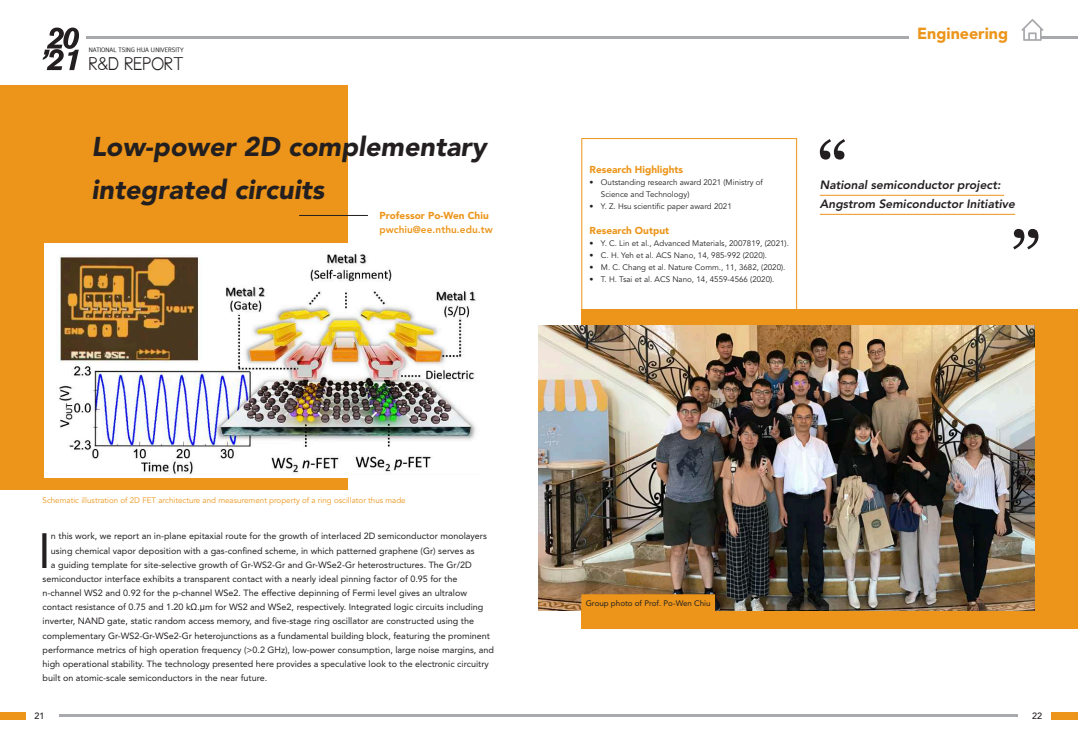
<style>
.page{position:relative;width:1078px;height:738px;background:#fff}
.page>*{position:absolute;margin:0;border:0;box-sizing:border-box;transform-origin:0 0}
.t1{font:49px "Avenir";color:#231f20}
.t2{font:italic 900 27px/42.5px "Avenir";color:#231f20}
.t3{font:18.6px "New Cicle Semi";color:#231f20}
.t4{font:900 16px "Avenir";color:#ec951a}
.t5{font:italic 800 12px/19px "Avenir";color:#231f20}
.t6{font:900 10px "Avenir";color:#ec951a}
.t7{font:800 10px "Avenir";letter-spacing:.005em;color:#ec951a}
.t8{font:9px "Avenir";color:#231f20}
.t9{font:500 9px "Avenir";color:#231f20}
.t10{font:8px/12px "Avenir";color:#231f20}
.t11{font:8px "Avenir";color:#ec951a}
.t12{font:8px "Avenir";color:#231f20}
.t13{font:6.5px "Anomoly";color:#231f20}
.s1{font-family:"Arial"}
</style>
<div class="page">
<div style="left:0;top:85px;width:347px;height:405px;background:#ec951a"></div>
<hr style="left:299px;top:215px;width:69px;height:1px;background:#231f20">
<div style="left:44px;top:243px;width:482px;height:234px;background:#fff"></div>
<img style="left:58px;top:253px;width:418px;height:221px">
<div style="left:581px;top:309px;width:496px;height:319px;background:#ec951a"></div>
<div style="left:581px;top:138px;width:216px;height:218px;border:1px solid #ec951a"></div>
<img style="left:539px;top:325px;width:495px;height:284px">
<hr style="left:819px;top:195px;width:184px;height:1px;background:#ec951a">
<hr style="left:819px;top:214px;width:195px;height:1px;background:#ec951a">
<svg style="left:819px;top:139px;width:25px;height:20px"></svg>
<svg style="left:1013px;top:229px;width:25px;height:20px"></svg>
<div style="left:581px;top:593px;width:134px;height:17px;background:#ec951a"></div>
<hr style="left:87px;top:36px;width:822px;height:3px;background:#a8a9ad">
<hr style="left:1041px;top:36px;width:36px;height:3px;background:#a8a9ad">
<svg style="left:1021px;top:19px;width:22px;height:22px"></svg>
<svg style="left:43px;top:28px;width:36px;height:42px"></svg>
<div style="left:0;top:711px;width:26px;height:8px;background:#ec951a"></div>
<div style="left:1050px;top:711px;width:27px;height:8px;background:#ec951a"></div>
<hr style="left:59px;top:713px;width:958px;height:3px;background:#a8a9ad">
<p class="t13" style="left:89px;top:46px;width:97px">NATIONAL TSING HUA UNIVERSITY</p>
<h3 class="t3" style="left:89px;top:54px;width:97px">R&amp;D REPORT</h3>
<h2 class="t2" style="left:91px;top:125px;width:396px">Low-power 2D complementary integrated circuits</h2>
<p class="t6" style="left:379px;top:209px;width:111px">Professor Po-Wen Chiu</p>
<p class="t7" style="left:379px;top:223px;width:115px">pwchiu@ee.nthu.edu.tw</p>
<p class="t11" style="left:43px;top:495px;width:364px">Schematic illustration of 2D FET architecture and measurement property of a ring oscillator thus made</p>
<h1 class="t1" style="left:38px;top:521px;width:14px">I</h1>
<p class="t8" style="left:51px;top:530px;width:437px">n this work, we report an in-plane epitaxial route for the growth of interlaced 2D semiconductor monolayers</p>
<p class="t8" style="left:51px;top:544px;width:425px">using chemical vapor deposition with a gas-confined scheme, in which patterned graphene (Gr) serves as</p>
<p class="t8" style="left:51px;top:559px;width:422px">a guiding template for site-selective growth of Gr-WS2-Gr and Gr-WSe2-Gr heterostructures. The Gr/2D</p>
<p class="t8" style="left:43px;top:573px;width:416px">semiconductor interface exhibits a transparent contact with a nearly ideal pinning factor of 0.95 for the</p>
<p class="t8" style="left:43px;top:587px;width:426px">n-channel WS2 and 0.92 for the p-channel WSe2. The effective depinning of Fermi level gives an ultralow</p>
<p class="t8" style="left:43px;top:601px;width:442px">contact resistance of 0.75 and 1.20 k<span class="s1">Ω</span>.<span class="s1">μ</span>m for WS2 and WSe2, respectively. Integrated logic circuits including</p>
<p class="t8" style="left:43px;top:615px;width:433px">inverter, NAND gate, static random access memory, and five-stage ring oscillator are constructed using the</p>
<p class="t8" style="left:43px;top:629px;width:449px">complementary Gr-WS2-Gr-WSe2-Gr heterojunctions as a fundamental building block, featuring the prominent</p>
<p class="t8" style="left:43px;top:644px;width:453px">performance metrics of high operation frequency (&gt;0.2 GHz), low-power consumption, large noise margins, and</p>
<p class="t8" style="left:43px;top:658px;width:448px">high operational stability. The technology presented here provides a speculative look to the electronic circuitry</p>
<p class="t8" style="left:43px;top:672px;width:226px">built on atomic-scale semiconductors in the near future.</p>
<h3 class="t4" style="left:917px;top:23px;width:92px">Engineering</h3>
<p class="t6" style="left:589px;top:164px;width:95px">Research Highlights</p>
<p class="t10" style="left:600px;top:176px;width:163px;text-indent:-11px">• Outstanding research award 2021 (Ministry of<br>Science and Technology)</p>
<p class="t10" style="left:589px;top:200px;width:144px">• Y. Z. Hsu scientific paper award 2021</p>
<p class="t6" style="left:589px;top:225px;width:81px">Research Output</p>
<p class="t10" style="left:589px;top:237px;width:201px">• Y. C. Lin et al., Advanced Materials, 2007819, (2021).</p>
<p class="t10" style="left:589px;top:249px;width:179px">• C. H. Yeh et al. ACS Nano, 14, 985-992 (2020).</p>
<p class="t10" style="left:589px;top:261px;width:197px">• M. C. Chang et al. Nature Comm., 11, 3682, (2020).</p>
<p class="t10" style="left:589px;top:273px;width:186px">• T. H. Tsai et al. ACS Nano, 14, 4559-4566 (2020).</p>
<h3 class="t5" style="left:819px;top:175px;width:197px">National semiconductor project:<br>Angstrom Semiconductor Initiative</h3>
<p class="t12" style="left:585px;top:598px;width:126px">Group photo of Prof. Po-Wen Chiu</p>
<p class="t9" style="left:34px;top:710px;width:12px">21</p>
<p class="t9" style="left:1031px;top:710px;width:12px">22</p>
</div>
